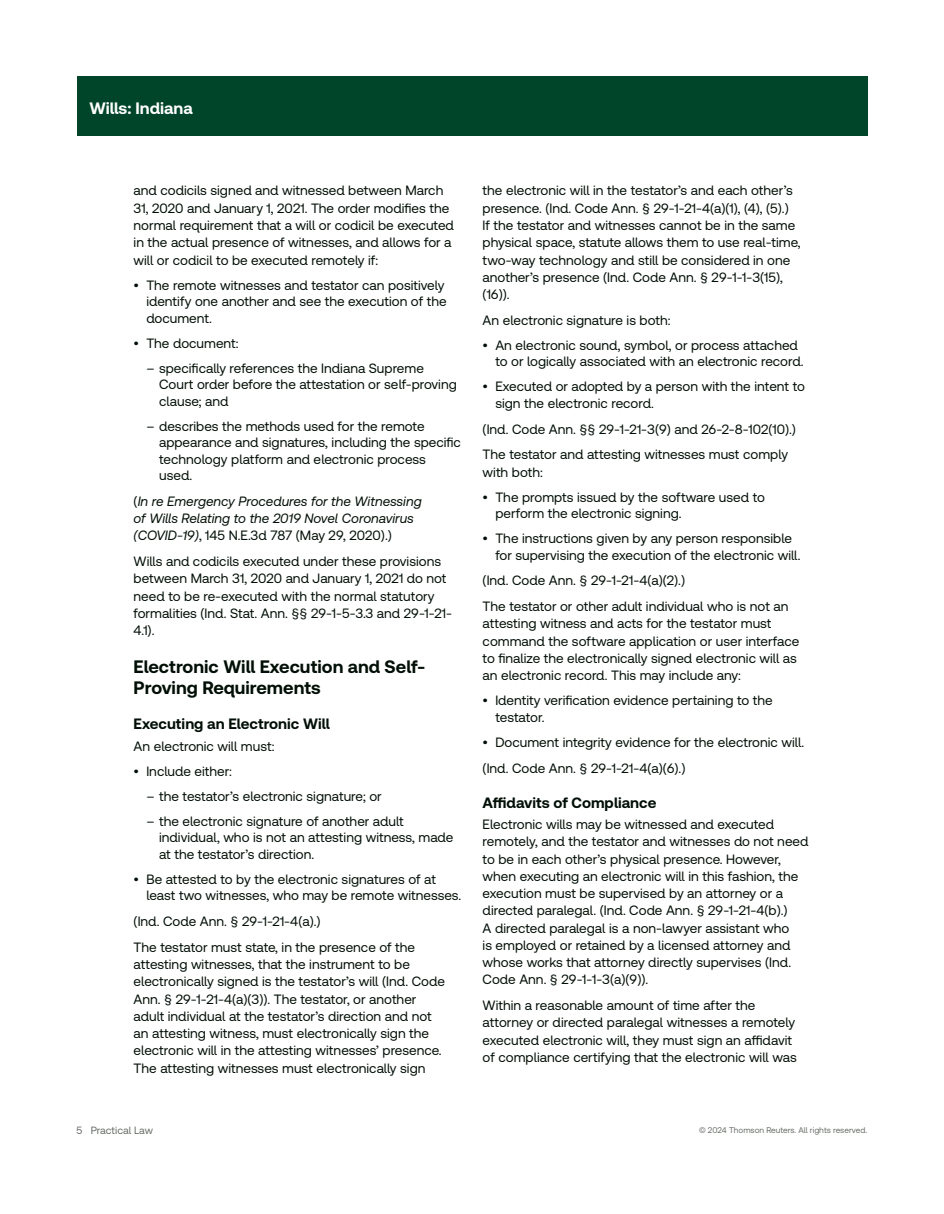
<style>
.page{position:relative;width:944px;height:1214px;background:#fff}
.page>*{position:absolute;margin:0;border:0;box-sizing:border-box;transform-origin:0 0}
.t1{font:700 18px/21px "Clario";color:#020f06}
.t2{font:700 16.5px "Clario";color:#fff}
.t3{font:700 15px "Clario";color:#020f06}
.t4{font:13.5px/17.2px "Clario";color:#020f06}
.t5{font:italic 13.5px/17.2px "Clario";color:#020f06}
.t6{font:10.5px "Clario";color:#676d66}
.t7{font:8.25px "Clario";color:#676d66}
.s1{font-style:normal}
</style>
<div class="page">
<div style="left:77px;top:77px;width:790px;height:59px;background:#004529"></div>
<p class="t2" style="left:89px;top:98px;width:105px">Wills: Indiana</p>
<p class="t4" style="left:134px;top:182px;width:322px">and codicils signed and witnessed between March 31, 2020 and January 1, 2021. The order modifies the normal requirement that a will or codicil be executed in the actual presence of witnesses, and allows for a will or codicil to be executed remotely if:</p>
<p class="t4" style="left:146px;top:276px;width:302px;line-height:16.5px;text-indent:-13px">• The remote witnesses and testator can positively identify one another and see the execution of the document.</p>
<p class="t4" style="left:134px;top:334px;width:107px">• The document:</p>
<p class="t4" style="left:159px;top:359px;width:299px;line-height:16.5px;text-indent:-13px">– specifically references the Indiana Supreme<br>Court order before the attestation or self-proving clause; and</p>
<p class="t4" style="left:159px;top:417px;width:303px;line-height:16.5px;text-indent:-13px">– describes the methods used for the remote appearance and signatures, including the specific technology platform and electronic process used.</p>
<p class="t5" style="left:134px;top:492px;width:289px"><span class="s1">(</span>In re Emergency Procedures for the Witnessing of Wills Relating to the 2019 Novel Coronavirus (COVID-19)<span class="s1">, 145 N.E.3d 787 (May 29, 2020).)</span></p>
<p class="t4" style="left:134px;top:552px;width:320px">Wills and codicils executed under these provisions between March 31, 2020 and January 1, 2021 do not need to be re-executed with the normal statutory formalities (Ind. Stat. Ann. §§ 29-1-5-3.3 and 29-1-21- 4.1).</p>
<h1 class="t1" style="left:134px;top:655px;width:293px">Electronic Will Execution and Self-<br>Proving Requirements</h1>
<p class="t3" style="left:134px;top:714px;width:198px">Executing an Electronic Will</p>
<p class="t4" style="left:134px;top:737px;width:142px">An electronic will must:</p>
<p class="t4" style="left:134px;top:762px;width:100px">• Include either:</p>
<p class="t4" style="left:146px;top:787px;width:237px">– the testator’s electronic signature; or</p>
<p class="t4" style="left:159px;top:812px;width:296px;line-height:16.5px;text-indent:-13px">– the electronic signature of another adult individual, who is not an attesting witness, made at the testator’s direction.</p>
<p class="t4" style="left:146px;top:870px;width:316px;line-height:16.5px;text-indent:-13px">• Be attested to by the electronic signatures of at least two witnesses, who may be remote witnesses.</p>
<p class="t4" style="left:134px;top:908px;width:283px;line-height:25.8px">(Ind. Code Ann. § 29-1-21-4(a).)<br>The testator must state, in the presence of the</p>
<p class="t4" style="left:134px;top:955px;width:313px">attesting witnesses, that the instrument to be electronically signed is the testator’s will (Ind. Code Ann. § 29-1-21-4(a)(3)). The testator, or another adult individual at the testator’s direction and not an attesting witness, must electronically sign the electronic will in the attesting witnesses’ presence.<br>The attesting witnesses must electronically sign</p>
<p class="t4" style="left:482px;top:182px;width:319px">the electronic will in the testator’s and each other’s presence. (Ind. Code Ann. § 29-1-21-4(a)(1), (4), (5).)<br>If the testator and witnesses cannot be in the same physical space, statute allows them to use real-time, two-way technology and still be considered in one another’s presence (Ind. Code Ann. § 29-1-1-3(15), (16)).</p>
<p class="t4" style="left:482px;top:311px;width:189px">An electronic signature is both:</p>
<p class="t4" style="left:495px;top:336px;width:310px;line-height:16.5px;text-indent:-13px">• An electronic sound, symbol, or process attached to or logically associated with an electronic record.</p>
<p class="t4" style="left:495px;top:378px;width:311px;line-height:16.5px;text-indent:-13px">• Executed or adopted by a person with the intent to sign the electronic record.</p>
<p class="t4" style="left:482px;top:415px;width:315px;line-height:25.8px">(Ind. Code Ann. §§ 29-1-21-3(9) and 26-2-8-102(10).)<br>The testator and attesting witnesses must comply</p>
<p class="t4" style="left:482px;top:463px;width:62px">with both:</p>
<p class="t4" style="left:495px;top:488px;width:271px;line-height:16.5px;text-indent:-13px">• The prompts issued by the software used to perform the electronic signing.</p>
<p class="t4" style="left:495px;top:530px;width:307px;line-height:16.5px;text-indent:-13px">• The instructions given by any person responsible for supervising the execution of the electronic will.</p>
<p class="t4" style="left:482px;top:567px;width:307px;line-height:25.8px">(Ind. Code Ann. § 29-1-21-4(a)(2).)<br>The testator or other adult individual who is not an</p>
<p class="t4" style="left:482px;top:614px;width:318px">attesting witness and acts for the testator must command the software application or user interface to finalize the electronically signed electronic will as an electronic record. This may include any:</p>
<p class="t4" style="left:495px;top:692px;width:279px;line-height:16.5px;text-indent:-13px">• Identity verification evidence pertaining to the testator.</p>
<p class="t4" style="left:482px;top:728px;width:323px;line-height:25.8px">• Document integrity evidence for the electronic will. (Ind. Code Ann. § 29-1-21-4(a)(6).)</p>
<p class="t3" style="left:482px;top:792px;width:175px">Affidavits of Compliance</p>
<p class="t4" style="left:482px;top:815px;width:327px">Electronic wills may be witnessed and executed remotely, and the testator and witnesses do not need to be in each other’s physical presence. However, when executing an electronic will in this fashion, the execution must be supervised by an attorney or a directed paralegal. (Ind. Code Ann. § 29-1-21-4(b).)<br>A directed paralegal is a non-lawyer assistant who<br>is employed or retained by a licensed attorney and whose works that attorney directly supervises (Ind.<br>Code Ann. § 29-1-1-3(a)(9)).</p>
<p class="t4" style="left:482px;top:996px;width:315px">Within a reasonable amount of time after the attorney or directed paralegal witnesses a remotely executed electronic will, they must sign an affidavit of compliance certifying that the electronic will was</p>
<p class="t6" style="left:77px;top:1124px;width:78px">5 Practical Law</p>
<p class="t7" style="left:699px;top:1124px;width:170px">© 2024 Thomson Reuters. All rights reserved.</p>
</div>
